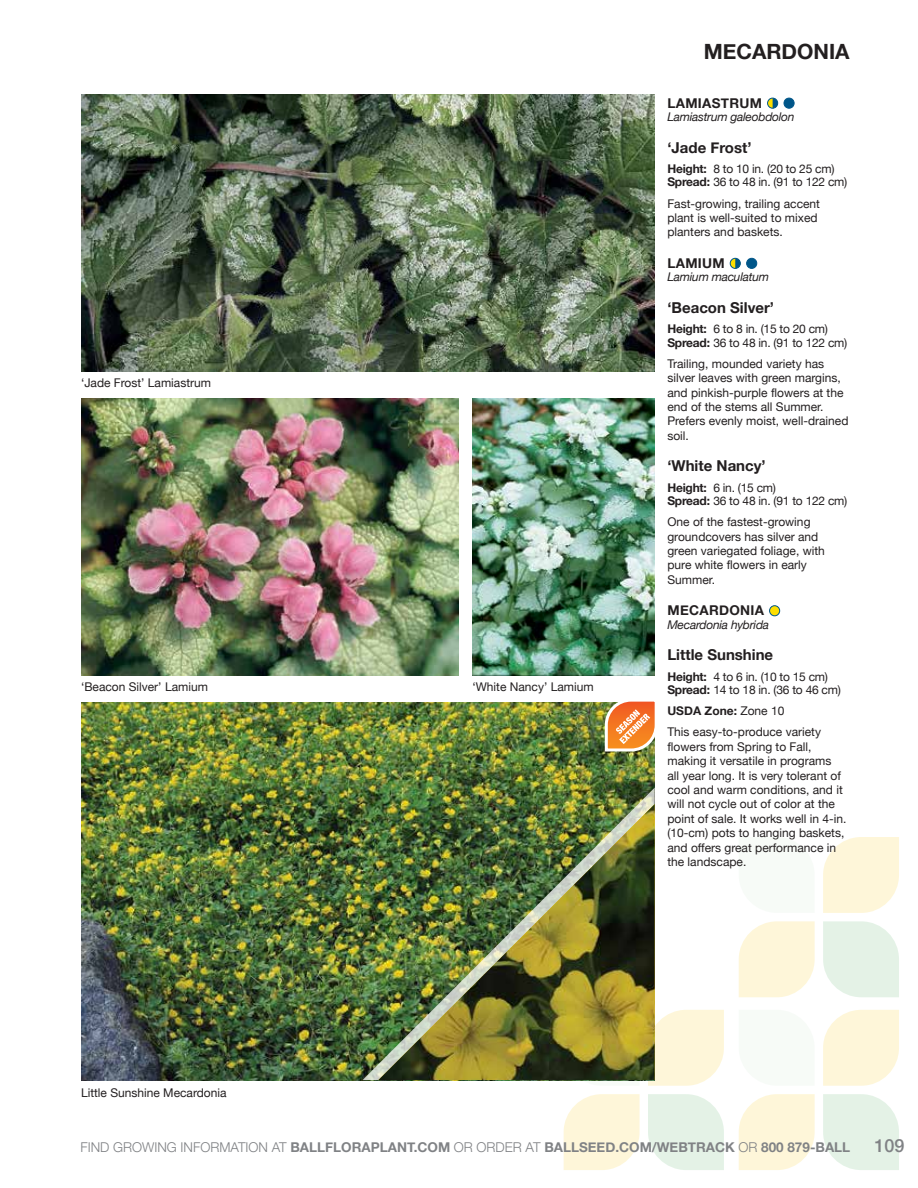
<style>
.page{position:relative;width:918px;height:1188px;background:#fff}
.page>*{position:absolute;margin:0;border:0;box-sizing:border-box;transform-origin:0 0}
.t1{font:700 21px "Helvetica Neue";color:#231f20}
.t2{font:500 18px "Helvetica Neue";color:#808285}
.t3{font:700 15px "Helvetica Neue";color:#231f20}
.t4{font:700 13.5px "Helvetica Neue";color:#808285}
.t5{font:700 13.5px "Helvetica Neue";letter-spacing:.025em;color:#231f20}
.t6{font:12px/14.4px "Helvetica Neue";color:#231f20}
.t7{font:12px/13.5px "Helvetica Neue";letter-spacing:-.02em;color:#231f20}
.t8{font:italic 12px "Helvetica Neue";letter-spacing:-.02em;color:#231f20}
.s1{font-weight:700}
.s2{font-weight:300}
</style>
<div class="page">
<svg style="left:739px;top:921px;width:76px;height:76px;background:#fef7dd"></svg>
<svg style="left:823px;top:837px;width:76px;height:76px;background:#fef6dd"></svg>
<svg style="left:823px;top:921px;width:76px;height:76px;background:#e7f3e8"></svg>
<svg style="left:739px;top:1094px;width:76px;height:76px;background:#fef7dd"></svg>
<svg style="left:823px;top:1010px;width:76px;height:76px;background:#fef6dd"></svg>
<svg style="left:823px;top:1094px;width:76px;height:76px;background:#e6f3e8"></svg>
<svg style="left:564px;top:1094px;width:76px;height:76px;background:#fef7dd"></svg>
<svg style="left:648px;top:1010px;width:76px;height:76px;background:#fdf6dc"></svg>
<svg style="left:564px;top:1080px;width:76px;height:1px"></svg>
<svg style="left:648px;top:1094px;width:76px;height:76px;background:#e6f3e8"></svg>
<img style="left:81px;top:94px;width:574px;height:277px">
<img style="left:81px;top:398px;width:378px;height:277px">
<img style="left:472px;top:398px;width:183px;height:277px">
<svg style="left:768px;top:98px;width:10px;height:10px"></svg>
<div style="left:767px;top:98px;width:11px;height:11px;border:1px solid #005689;border-radius:50%"></div>
<svg style="left:773px;top:98px;width:5px;height:10px"></svg>
<div style="left:784px;top:98px;width:10px;height:10px;background:#005689;border-radius:50%"></div>
<div style="left:784px;top:98px;width:10px;height:11px;border:1px solid #005689;border-radius:50%"></div>
<div style="left:730px;top:258px;width:10px;height:10px;background:#fedf00;border-radius:50%"></div>
<div style="left:730px;top:258px;width:11px;height:11px;border:1px solid #005689;border-radius:50%"></div>
<svg style="left:735px;top:258px;width:5px;height:10px"></svg>
<div style="left:747px;top:258px;width:10px;height:10px;background:#005689;border-radius:50%"></div>
<div style="left:746px;top:258px;width:11px;height:11px;border:1px solid #005689;border-radius:50%"></div>
<div style="left:770px;top:606px;width:10px;height:10px;background:#fedf00;border-radius:50%"></div>
<div style="left:769px;top:605px;width:11px;height:11px;border:1px solid #005689;border-radius:50%"></div>
<img style="left:81px;top:702px;width:574px;height:378px">
<img style="left:363px;top:788px;width:292px;height:292px">
<img style="left:378px;top:804px;width:277px;height:276px">
<svg style="left:603px;top:701px;width:52px;height:52px;background:#e4985b"></svg>
<p class="t6" style="left:81px;top:377px;width:132px">‘Jade Frost’ Lamiastrum</p>
<p class="t6" style="left:81px;top:681px;width:128px">‘Beacon Silver’ Lamium</p>
<p class="t6" style="left:472px;top:681px;width:123px">‘White Nancy’ Lamium</p>
<h1 class="t1" style="left:704px;top:35px;width:147px">MECARDONIA</h1>
<p class="t5" style="left:667px;top:92px;width:96px">LAMIASTRUM</p>
<p class="t8" style="left:667px;top:108px;width:129px">Lamiastrum galeobdolon</p>
<p class="t3" style="left:667px;top:136px;width:86px">‘Jade Frost’</p>
<p class="t7" style="left:667px;top:163px;width:181px"><span class="s1">Height:</span> 8 to 10 in. (20 to 25 cm)<br><span class="s1">Spread:</span> 36 to 48 in. (91 to 122 cm)</p>
<p class="t6" style="left:667px;top:197px;width:154px">Fast-growing, trailing accent plant is well-suited to mixed planters and baskets.</p>
<p class="t5" style="left:667px;top:252px;width:59px">LAMIUM</p>
<p class="t8" style="left:667px;top:268px;width:103px">Lamium maculatum</p>
<p class="t3" style="left:667px;top:296px;width:108px">‘Beacon Silver’</p>
<p class="t7" style="left:667px;top:323px;width:181px"><span class="s1">Height:</span> 6 to 8 in. (15 to 20 cm)<br><span class="s1">Spread:</span> 36 to 48 in. (91 to 122 cm)</p>
<p class="t6" style="left:667px;top:357px;width:183px">Trailing, mounded variety has silver leaves with green margins, and pinkish-purple flowers at the end of the stems all Summer.<br>Prefers evenly moist, well-drained soil.</p>
<p class="t3" style="left:667px;top:454px;width:100px">‘White Nancy’</p>
<p class="t7" style="left:667px;top:481px;width:181px"><span class="s1">Height:</span> 6 in. (15 cm)<br><span class="s1">Spread:</span> 36 to 48 in. (91 to 122 cm)</p>
<p class="t6" style="left:667px;top:515px;width:159px">One of the fastest-growing groundcovers has silver and green variegated foliage, with pure white flowers in early<br>Summer.</p>
<p class="t5" style="left:667px;top:600px;width:98px">MECARDONIA</p>
<p class="t8" style="left:667px;top:616px;width:103px">Mecardonia hybrida</p>
<p class="t3" style="left:667px;top:643px;width:107px">Little Sunshine</p>
<p class="t7" style="left:667px;top:670px;width:175px"><span class="s1">Height:</span> 4 to 6 in. (10 to 15 cm)<br><span class="s1">Spread:</span> 14 to 18 in. (36 to 46 cm)</p>
<p class="t6" style="left:667px;top:701px;width:155px;line-height:21.1px"><span class="s1">USDA Zone:</span> Zone 10<br>This easy-to-produce variety</p>
<p class="t6" style="left:667px;top:740px;width:181px">flowers from Spring to Fall, making it versatile in programs<br>all year long. It is very tolerant of cool and warm conditions, and it will not cycle out of color at the point of sale. It works well in 4-in. (10-cm) pots to hanging baskets, and offers great performance in the landscape.</p>
<p class="t6" style="left:81px;top:1086px;width:147px">Little Sunshine Mecardonia</p>
<p class="t4" style="left:80px;top:1137px;width:771px"><span class="s2">FIND GROWING INFORMATION AT</span> BALLFLORAPLANT.COM <span class="s2">OR ORDER AT</span> BALLSEED.COM/WEBTRACK <span class="s2">OR</span> 800 879-BALL</p>
<h2 class="t2" style="left:874px;top:1131px;width:32px">109</h2>
</div>
